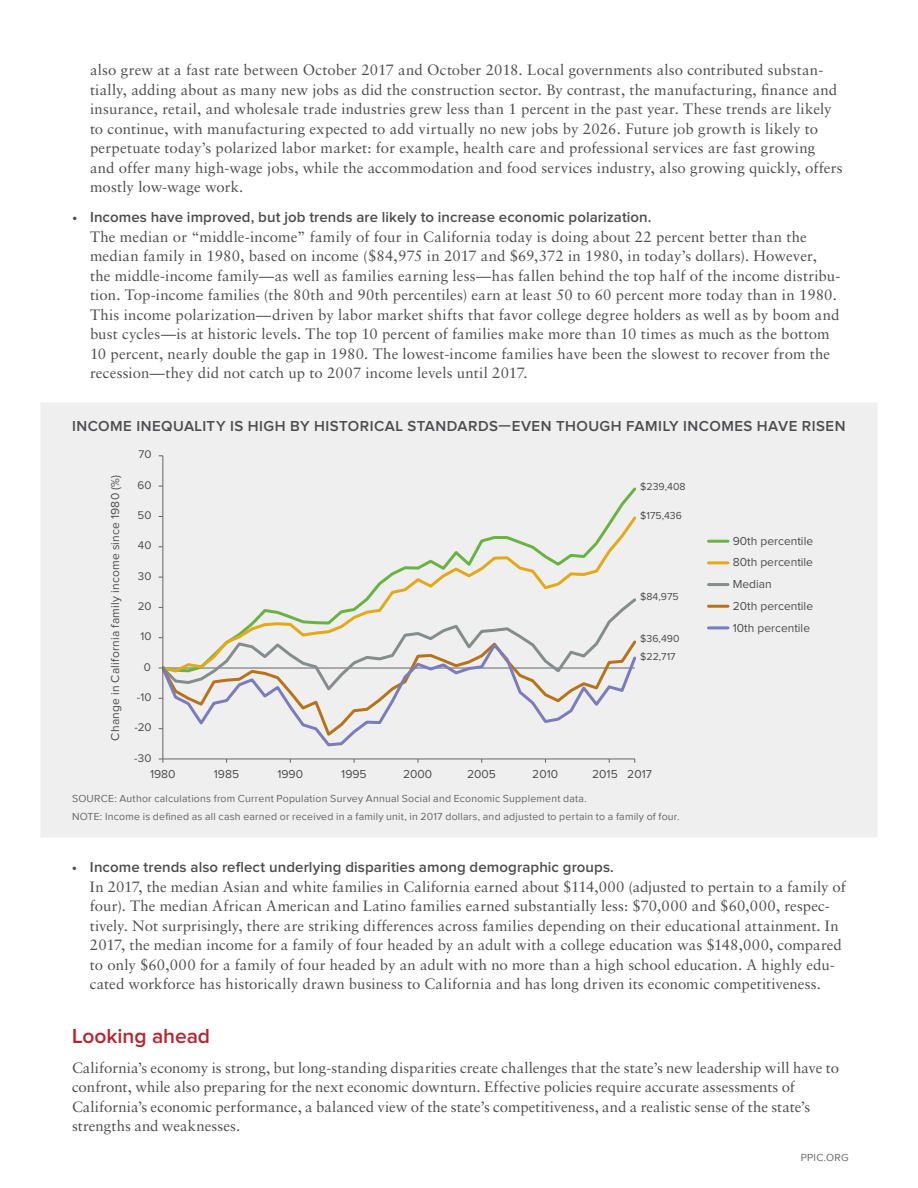
<style>
.page{position:relative;width:918px;height:1188px;background:#fff}
.page>*{position:absolute;margin:0;border:0;box-sizing:border-box;transform-origin:0 0}
.t1{font:600 21px "Proxima Nova";color:#b8232f}
.t2{font:15px/19.5px "Sabon";letter-spacing:.005em;color:#4d4d4f}
.t3{font:600 15px "Proxima Nova";letter-spacing:.005em;color:#4d4d4f}
.t4{font:600 15px "Proxima Nova";letter-spacing:.035em;color:#4d4d4f}
.t5{font:12px/21.8px "Proxima Nova";color:#4d4d4f}
.t6{font:11.55px "Proxima Nova";letter-spacing:.02em;color:#4d4d4f}
.t7{font:10.5px/17.2px "Proxima Nova";letter-spacing:.02em;color:#636466}
.t8{font:10.5px/18px "Proxima Nova";color:#4d4d4f}
</style>
<div class="page">
<div style="left:40px;top:402px;width:838px;height:435px;background:#efeff0"></div>
<svg style="left:163px;top:514px;width:473px;height:82px"></svg>
<svg style="left:163px;top:596px;width:473px;height:42px"></svg>
<svg style="left:163px;top:640px;width:473px;height:108px"></svg>
<hr style="left:709px;top:540px;width:19px;height:3px;background:#69b342">
<hr style="left:709px;top:561px;width:19px;height:3px;background:#e3aa17">
<hr style="left:709px;top:583px;width:19px;height:3px;background:#848d8c">
<hr style="left:709px;top:605px;width:19px;height:3px;background:#b67319">
<hr style="left:709px;top:626px;width:19px;height:3px;background:#7b7cbb">
<hr style="left:162px;top:456px;width:1px;height:303px;background:#636466">
<hr style="left:163px;top:759px;width:472px;height:1px;background:#636466">
<p class="t2" style="left:90px;top:60px;width:754px">also grew at a fast rate between October 2017 and October 2018. Local governments also contributed substan&shy;tially, adding about as many new jobs as did the construction sector. By contrast, the manufacturing, finance and insurance, retail, and wholesale trade industries grew less than 1 percent in the past year. These trends are likely to continue, with manufacturing expected to add virtually no new jobs by 2026. Future job growth is likely to perpetuate today’s polarized labor market: for example, health care and professional services are fast growing and offer many high-wage jobs, while the accommodation and food services industry, also growing quickly, offers mostly low-wage work.</p>
<p class="t3" style="left:72px;top:211px;width:581px">• Incomes have improved, but job trends are likely to increase economic polarization.</p>
<p class="t2" style="left:90px;top:227px;width:752px">The median or “middle-income” family of four in California today is doing about 22 percent better than the median family in 1980, based on income ($84,975 in 2017 and $69,372 in 1980, in today’s dollars). However, the middle-income family—as well as families earning less—has fallen behind the top half of the income distribu&shy;tion. Top-income families (the 80th and 90th percentiles) earn at least 50 to 60 percent more today than in 1980.<br>This income polarization—driven by labor market shifts that favor college degree holders as well as by boom and bust cycles—is at historic levels. The top 10 percent of families make more than 10 times as much as the bottom 10 percent, nearly double the gap in 1980. The lowest-income families have been the slowest to recover from the recession—they did not catch up to 2007 income levels until 2017.</p>
<p class="t4" style="left:72px;top:419px;width:775px">INCOME INEQUALITY IS HIGH BY HISTORICAL STANDARDS—EVEN THOUGH FAMILY INCOMES HAVE RISEN</p>
<p class="t5" style="left:105px;top:741px;width:267px;rotate:-90deg">Change in California family income since 1980 (%)</p>
<p class="t6" style="left:139px;top:449px;width:14px">70</p>
<p class="t6" style="left:138px;top:480px;width:16px">60</p>
<p class="t6" style="left:138px;top:510px;width:16px">50</p>
<p class="t6" style="left:138px;top:540px;width:15px">40</p>
<p class="t6" style="left:138px;top:570px;width:15px">30</p>
<p class="t6" style="left:138px;top:601px;width:15px">20</p>
<p class="t6" style="left:140px;top:631px;width:13px">10</p>
<p class="t6" style="left:144px;top:661px;width:9px">0</p>
<p class="t6" style="left:137px;top:692px;width:16px">-10</p>
<p class="t6" style="left:134px;top:722px;width:19px">-20</p>
<p class="t6" style="left:134px;top:752px;width:19px">-30</p>
<p class="t8" style="left:640px;top:477px;width:47px">$239,408</p>
<p class="t8" style="left:640px;top:507px;width:43px">$175,436</p>
<p class="t8" style="left:640px;top:588px;width:40px">$84,975</p>
<p class="t8" style="left:640px;top:630px;width:41px">$36,490 $22,717</p>
<p class="t5" style="left:150px;top:763px;width:27px">1980</p>
<p class="t5" style="left:214px;top:763px;width:27px">1985</p>
<p class="t5" style="left:277px;top:763px;width:27px">1990</p>
<p class="t5" style="left:341px;top:763px;width:27px">1995</p>
<p class="t5" style="left:403px;top:763px;width:31px">2000</p>
<p class="t5" style="left:467px;top:763px;width:30px">2005</p>
<p class="t5" style="left:532px;top:763px;width:27px">2010</p>
<p class="t5" style="left:592px;top:763px;width:61px">2015 2017</p>
<p class="t7" style="left:72px;top:790px;width:609px">SOURCE: Author calculations from Current Population Survey Annual Social and Economic Supplement data.<br>NOTE: Income is defined as all cash earned or received in a family unit, in 2017 dollars, and adjusted to pertain to a family of four.</p>
<p class="t5" style="left:733px;top:530px;width:82px">90th percentile<br>80th percentile<br>Median<br>20th percentile<br>10th percentile</p>
<p class="t3" style="left:72px;top:860px;width:543px">• Income trends also reflect underlying disparities among demographic groups.</p>
<p class="t2" style="left:90px;top:876px;width:757px">In 2017, the median Asian and white families in California earned about $114,000 (adjusted to pertain to a family of four). The median African American and Latino families earned substantially less: $70,000 and $60,000, respec&shy;tively. Not surprisingly, there are striking differences across families depending on their educational attainment. In 2017, the median income for a family of four headed by an adult with a college education was $148,000, compared to only $60,000 for a family of four headed by an adult with no more than a high school education. A highly edu&shy;cated workforce has historically drawn business to California and has long driven its economic competitiveness.</p>
<h1 class="t1" style="left:72px;top:1026px;width:140px">Looking ahead</h1>
<p class="t2" style="left:72px;top:1057px;width:769px">California’s economy is strong, but long-standing disparities create challenges that the state’s new leadership will have to confront, while also preparing for the next economic downturn. Effective policies require accurate assessments of California’s economic performance, a balanced view of the state’s competitiveness, and a realistic sense of the state’s strengths and weaknesses.</p>
<p class="t7" style="left:801px;top:1149px;width:49px">PPIC.ORG</p>
</div>
